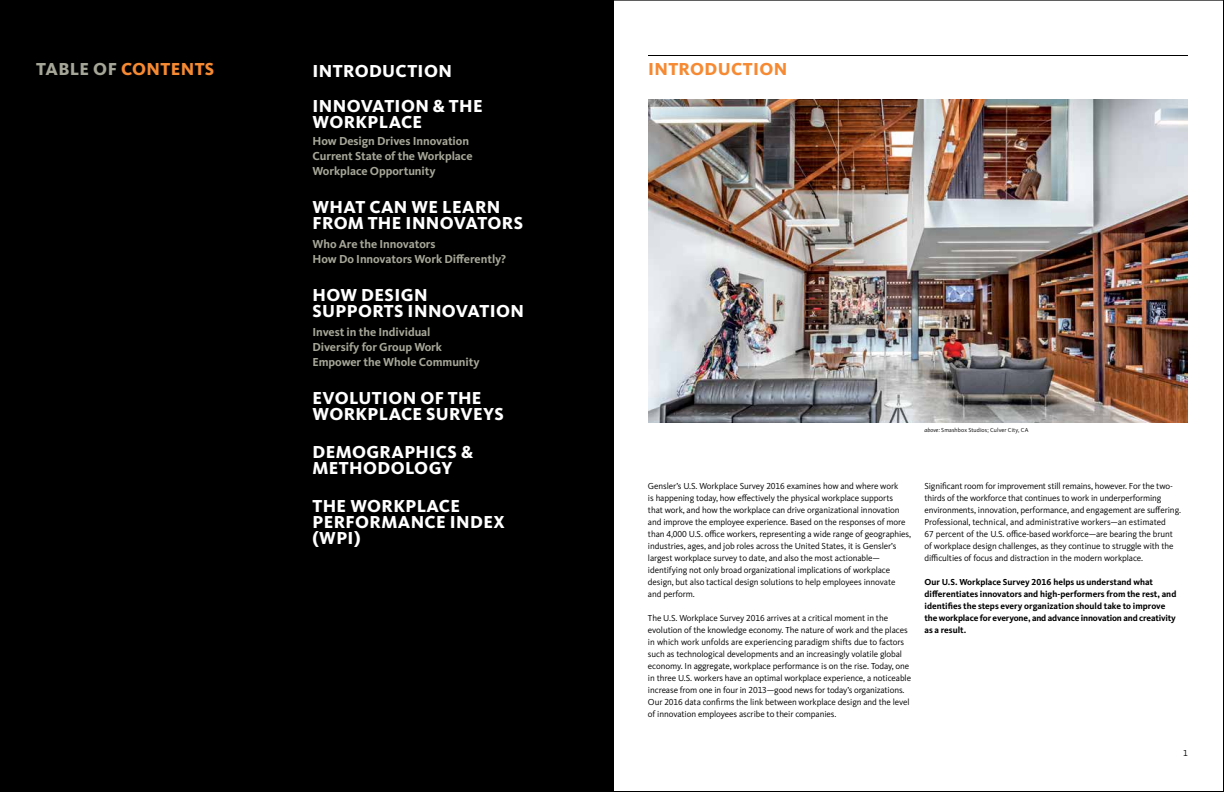
<style>
.page{position:relative;width:1224px;height:792px;background:#fff}
.page>*{position:absolute;margin:0;border:0;box-sizing:border-box;transform-origin:0 0}
.t1{font:800 18px/16px "Kievit OT";letter-spacing:.02em;color:#fff}
.t2{font:800 18px "Kievit OT";letter-spacing:.02em;color:#f68a33}
.t3{font:700 12px/15px "Kievit OT";letter-spacing:-.005em;color:#a6a698}
.t4{font:9px/12px "Kievit OT";letter-spacing:-.01em;color:#000}
.t5{font:700 9px/12px "Kievit OT";color:#000}
.t6{font:6px "Kievit OT";letter-spacing:.01em;color:#000}
.s1{color:#a6a698}
.s2{font-style:italic}
</style>
<div class="page">
<div style="left:0;top:0;width:613px;height:792px;background:#000"></div>
<hr style="left:648px;top:55px;width:540px;height:1px;background:#000">
<img style="left:648px;top:99px;width:540px;height:324px">
<h1 class="t2" style="left:36px;top:58px;width:180px"><span class="s1">TABLE OF</span> CONTENTS</h1>
<h1 class="t1" style="left:312px;top:63px;width:141px">INTRODUCTION</h1>
<h1 class="t2" style="left:648px;top:58px;width:141px">INTRODUCTION</h1>
<h1 class="t1" style="left:312px;top:98px;width:172px">INNOVATION &amp; THE<br>WORKPLACE</h1>
<h2 class="t3" style="left:312px;top:133px;width:162px">How Design Drives Innovation<br>Current State of the Workplace<br>Workplace Opportunity</h2>
<h1 class="t1" style="left:312px;top:199px;width:212px">WHAT CAN WE LEARN<br>FROM THE INNOVATORS</h1>
<h2 class="t3" style="left:312px;top:236px;width:195px">Who Are the Innovators<br>How Do Innovators Work Differently?</h2>
<h1 class="t1" style="left:312px;top:287px;width:213px">HOW DESIGN<br>SUPPORTS INNOVATION</h1>
<h2 class="t3" style="left:312px;top:324px;width:169px">Invest in the Individual<br>Diversify for Group Work<br>Empower the Whole Community</h2>
<h1 class="t1" style="left:312px;top:390px;width:193px">EVOLUTION OF THE<br>WORKPLACE SURVEYS</h1>
<h1 class="t1" style="left:312px;top:444px;width:162px">DEMOGRAPHICS &amp;<br>METHODOLOGY</h1>
<h1 class="t1" style="left:312px;top:498px;width:194px">THE WORKPLACE<br>PERFORMANCE INDEX (WPI)</h1>
<p class="t4" style="left:648px;top:480px;width:265px">Gensler’s U.S. Workplace Survey 2016 examines how and where work<br>is happening today, how effectively the physical workplace supports<br>that work, and how the workplace can drive organizational innovation and improve the employee experience. Based on the responses of more than 4,000 U.S. office workers, representing a wide range of geographies, industries, ages, and job roles across the United States, it is Gensler’s largest workplace survey to date, and also the most actionable— identifying not only broad organizational implications of workplace design, but also tactical design solutions to help employees innovate and perform.</p>
<p class="t4" style="left:648px;top:612px;width:265px">The U.S. Workplace Survey 2016 arrives at a critical moment in the evolution of the knowledge economy. The nature of work and the places in which work unfolds are experiencing paradigm shifts due to factors such as technological developments and an increasingly volatile global economy. In aggregate, workplace performance is on the rise. Today, one in three U.S. workers have an optimal workplace experience, a noticeable increase from one in four in 2013—good news for today’s organizations.<br>Our 2016 data confirms the link between workplace design and the level of innovation employees ascribe to their companies.</p>
<p class="t6" style="left:924px;top:427px;width:106px"><span class="s2">above:</span> Smashbox Studios; Culver City, CA</p>
<p class="t4" style="left:924px;top:480px;width:258px">Significant room for improvement still remains, however. For the two&shy;thirds of the workforce that continues to work in underperforming environments, innovation, performance, and engagement are suffering.<br>Professional, technical, and administrative workers—an estimated<br>67 percent of the U.S. office-based workforce—are bearing the brunt of workplace design challenges, as they continue to struggle with the difficulties of focus and distraction in the modern workplace.</p>
<p class="t5" style="left:924px;top:576px;width:253px">Our U.S. Workplace Survey 2016 helps us understand what differentiates innovators and high-performers from the rest, and identifies the steps every organization should take to improve the workplace for everyone, and advance innovation and creativity as a result.</p>
<p class="t4" style="left:1183px;top:747px;width:6px">1</p>
</div>
